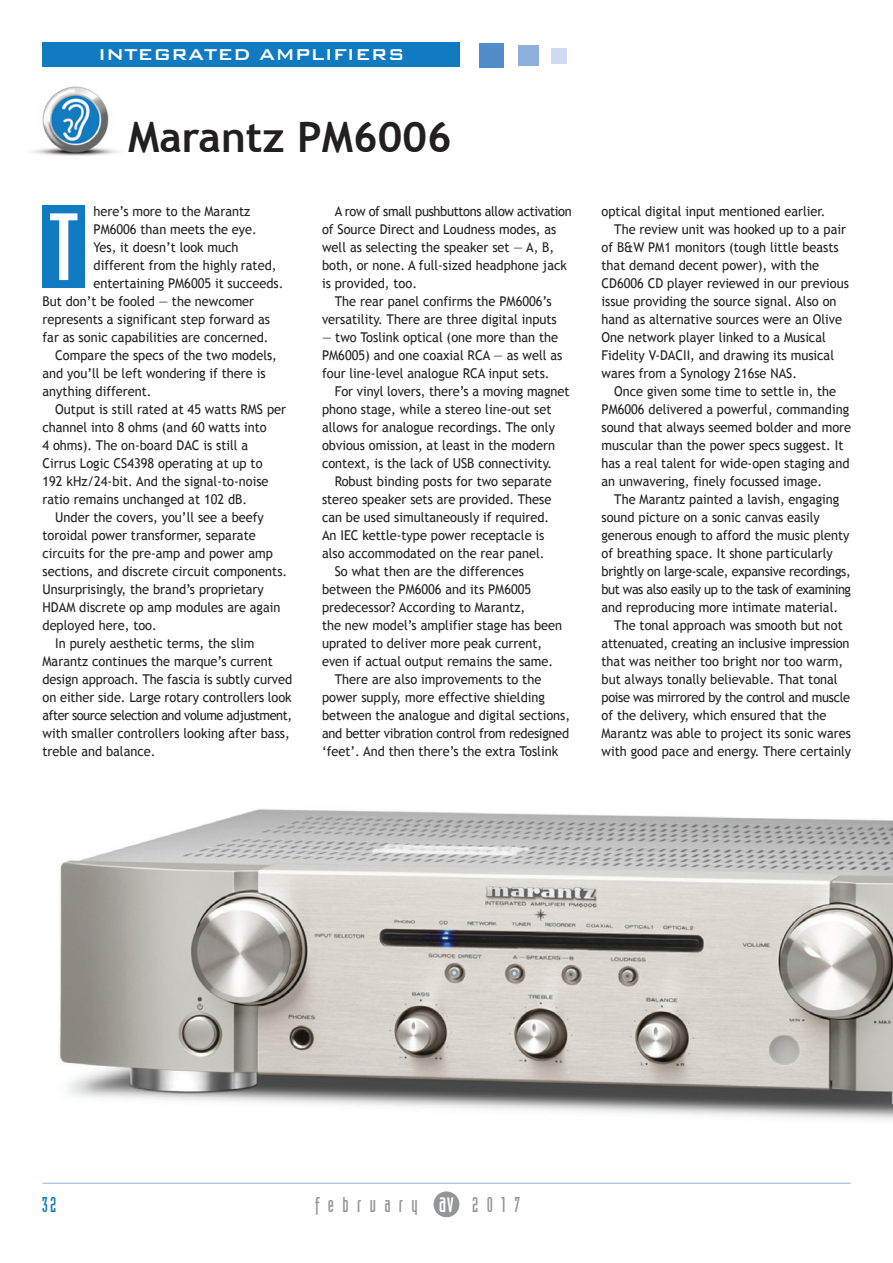
<style>
.page{position:relative;width:893px;height:1263px;background:#fff}
.page>*{position:absolute;margin:0;border:0;box-sizing:border-box;transform-origin:0 0}
.Drop_Cap{font:93.3px "Industria Solid";color:#fff;scale:1.32 1}
.Product_Header{font:700 42px "Trebuchet MS";color:#231f20}
.t1{font:25.5px "Industria Solid";color:#fff}
.Page_Strap{font:500 21px "Bank Gothic";color:#fff}
.t2{font:21px "Industria Solid";letter-spacing:.4em;color:#939598}
.t3{font:21px "Industria Solid";color:#107bc1}
.Body_Copy{font:13.5px/18px "Trebuchet MS";color:#231f20;scale:.95 1}
</style>
<div class="page">
<hr style="left:43px;top:1183px;width:807px;height:1px;background:#8fb0db">
<div style="left:434px;top:1191px;width:25px;height:26px;background:#939598;border-radius:50%"></div>
<img style="left:33px;top:65px;width:85px;height:91px">
<div style="left:43px;top:43px;width:417px;height:24px;background:#107bc1"></div>
<div style="left:551px;top:48px;width:16px;height:16px;background:#cfdbef"></div>
<div style="left:518px;top:46px;width:20px;height:20px;background:#8fb0db"></div>
<div style="left:479px;top:43px;width:24px;height:24px;background:#518dca"></div>
<div style="left:43px;top:205px;width:42px;height:83px;background:#107bc1"></div>
<img style="left:59px;top:809px;width:834px;height:311px">
<p class="Page_Strap" style="left:98px;top:38px;width:308px">INTEGRATED AMPLIFIERS</p>
<p class="Product_Header" style="left:128px;top:111px;width:325px">Marantz PM6006</p>
<p class="Body_Copy" style="left:94px;top:202px;width:166px">here’s more to the Marantz</p>
<p class="Body_Copy" style="left:94px;top:220px;width:173px">PM6006 than meets the eye.</p>
<p class="Body_Copy" style="left:94px;top:238px;width:154px">Yes, it doesn’t look much</p>
<p class="Body_Copy" style="left:94px;top:256px;width:194px">different from the highly rated,</p>
<p class="Body_Copy" style="left:94px;top:274px;width:201px">entertaining PM6005 it succeeds.</p>
<p class="Body_Copy" style="left:43px;top:292px;width:224px">But don’t be fooled — the newcomer</p>
<p class="Body_Copy" style="left:43px;top:310px;width:241px">represents a significant step forward as</p>
<p class="Body_Copy" style="left:43px;top:328px;width:239px">far as sonic capabilities are concerned.</p>
<p class="Body_Copy" style="left:43px;top:346px;width:248px;text-indent:13px">Compare the specs of the two models, and you’ll be left wondering if there is anything different.</p>
<p class="Body_Copy" style="left:43px;top:400px;width:258px;text-indent:13px">Output is still rated at 45 watts RMS per channel into 8 ohms (and 60 watts into<br>4 ohms). The on-board DAC is still a<br>Cirrus Logic CS4398 operating at up to<br>192 kHz/24-bit. And the signal-to-noise ratio remains unchanged at 102 dB.</p>
<p class="Body_Copy" style="left:43px;top:508px;width:259px;text-indent:13px">Under the covers, you’ll see a beefy toroidal power transformer, separate circuits for the pre-amp and power amp sections, and discrete circuit components.<br>Unsurprisingly, the brand’s proprietary HDAM discrete op amp modules are again deployed here, too.</p>
<p class="Body_Copy" style="left:43px;top:634px;width:264px;text-indent:13px">In purely aesthetic terms, the slim Marantz continues the marque’s current design approach. The fascia is subtly curved on either side. Large rotary controllers look after source selection and volume adjustment, with smaller controllers looking after bass, treble and balance.</p>
<p class="Drop_Cap" style="left:49px;top:196px;width:24px">T</p>
<p class="Body_Copy" style="left:322px;top:202px;width:264px;text-indent:13px">A row of small pushbuttons allow activation of Source Direct and Loudness modes, as well as selecting the speaker set — A, B, both, or none. A full-sized headphone jack is provided, too.</p>
<p class="Body_Copy" style="left:322px;top:292px;width:249px;text-align:center">The rear panel confirms the PM6006’s versatility. There are three digital inputs</p>
<p class="Body_Copy" style="left:322px;top:328px;width:255px">— two Toslink optical (one more than the<br>PM6005) and one coaxial RCA — as well as four line-level analogue RCA input sets.</p>
<p class="Body_Copy" style="left:322px;top:382px;width:262px;text-indent:13px">For vinyl lovers, there’s a moving magnet phono stage, while a stereo line-out set allows for analogue recordings. The only obvious omission, at least in the modern context, is the lack of USB connectivity.</p>
<p class="Body_Copy" style="left:322px;top:472px;width:243px;text-indent:13px">Robust binding posts for two separate stereo speaker sets are provided. These can be used simultaneously if required.<br>An IEC kettle-type power receptacle is also accommodated on the rear panel.</p>
<p class="Body_Copy" style="left:322px;top:562px;width:254px;text-indent:13px">So what then are the differences between the PM6006 and its PM6005 predecessor? According to Marantz,<br>the new model’s amplifier stage has been uprated to deliver more peak current, even if actual output remains the same.</p>
<p class="Body_Copy" style="left:322px;top:670px;width:263px;text-indent:13px">There are also improvements to the power supply, more effective shielding between the analogue and digital sections, and better vibration control from redesigned ‘feet’. And then there’s the extra Toslink</p>
<p class="Body_Copy" style="left:602px;top:202px;width:237px">optical digital input mentioned earlier.</p>
<p class="Body_Copy" style="left:602px;top:220px;width:262px;text-indent:13px">The review unit was hooked up to a pair of B&amp;W PM1 monitors (tough little beasts that demand decent power), with the CD6006 CD player reviewed in our previous issue providing the source signal. Also on hand as alternative sources were an Olive One network player linked to a Musical Fidelity V-DACII, and drawing its musical wares from a Synology 216se NAS.</p>
<p class="Body_Copy" style="left:602px;top:382px;width:264px;text-indent:13px">Once given some time to settle in, the PM6006 delivered a powerful, commanding sound that always seemed bolder and more muscular than the power specs suggest. It has a real talent for wide-open staging and an unwavering, finely focussed image.</p>
<p class="Body_Copy" style="left:602px;top:490px;width:264px;text-indent:13px">The Marantz painted a lavish, engaging sound picture on a sonic canvas easily generous enough to afford the music plenty of breathing space. It shone particularly brightly on large-scale, expansive recordings, but was also easily up to the task of examining and reproducing more intimate material.</p>
<p class="Body_Copy" style="left:602px;top:616px;width:264px;text-indent:13px">The tonal approach was smooth but not attenuated, creating an inclusive impression that was neither too bright nor too warm, but always tonally believable. That tonal poise was mirrored by the control and muscle of the delivery, which ensured that the Marantz was able to project its sonic wares with good pace and energy. There certainly</p>
<p class="t3" style="left:42px;top:1193px;width:16px">32</p>
<h3 class="t2" style="left:315px;top:1193px;width:104px">february</h3>
<h3 class="t2" style="left:472px;top:1193px;width:50px">2017</h3>
<h3 class="t1" style="left:439px;top:1189px;width:17px">av</h3>
</div>
